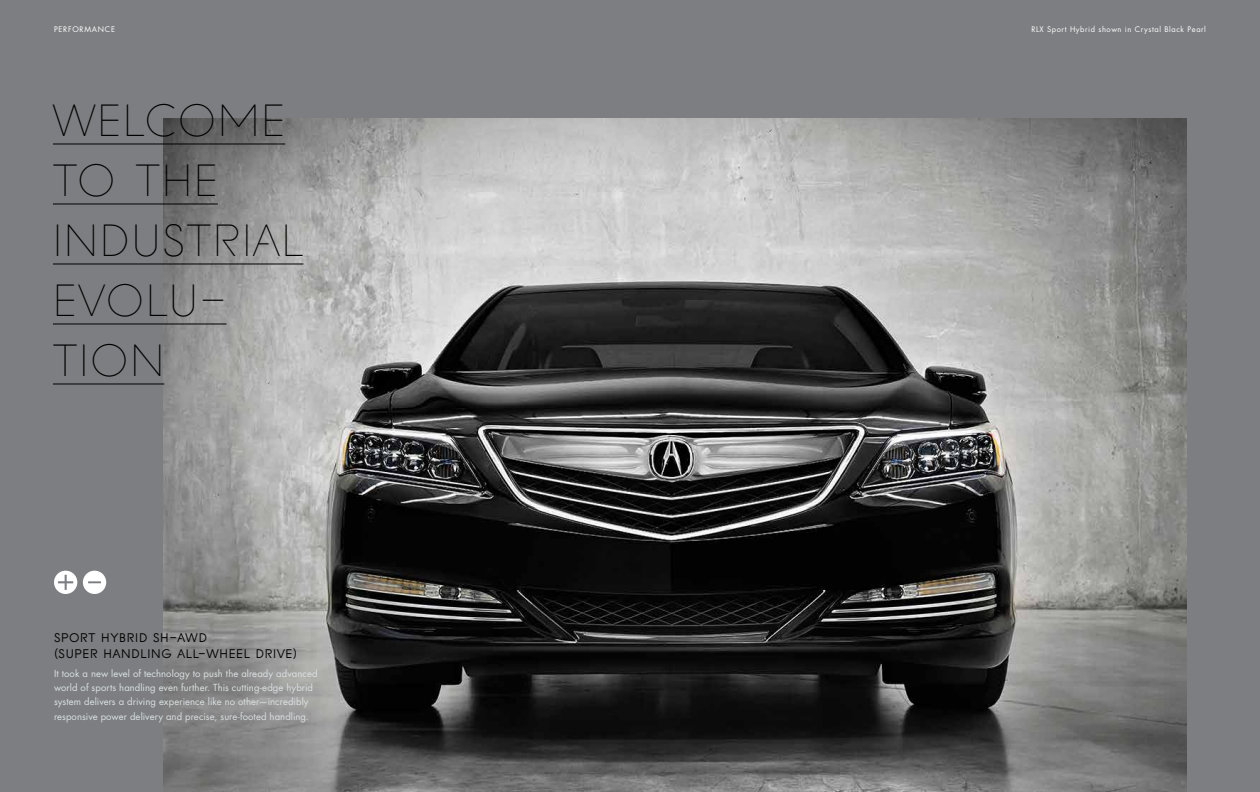
<style>
.page{position:relative;width:1260px;height:792px;background:#7c7e81}
.page>*{position:absolute;margin:0;border:0;box-sizing:border-box;transform-origin:0 0}
.t1{font:300 45px/60px "ACURA";letter-spacing:.05em;color:#000}
.t2{font:12.5px/15.5px "ACURA";letter-spacing:.06em;color:#000}
.t3{font:9.5px/14.5px "Futura Std";letter-spacing:.01em;color:#dbe1e2}
.t4{font:7.5px "Futura Std";letter-spacing:.075em;color:#fff}
</style>
<div class="page">
<img style="left:164px;top:118px;width:1022px;height:674px">
<hr style="left:53px;top:143px;width:232px;height:1px;background:#000">
<hr style="left:53px;top:203px;width:165px;height:1px;background:#000">
<hr style="left:53px;top:263px;width:250px;height:1px;background:#000">
<hr style="left:53px;top:323px;width:174px;height:1px;background:#000">
<hr style="left:53px;top:383px;width:111px;height:1px;background:#000">
<svg style="left:83px;top:571px;width:23px;height:23px"></svg>
<svg style="left:54px;top:571px;width:23px;height:23px"></svg>
<p class="t4" style="left:54px;top:25px;width:7px">performance</p>
<p class="t4" style="left:1031px;top:25px;width:176px">RLX Sport Hybrid shown in Crystal Black Pearl</p>
<h1 class="t1" style="left:53px;top:89px;width:247px">WELCOME<br>TO THE<br>INDUSTRIAL<br>EVOLU-<br>TION</h1>
<h2 class="t2" style="left:54px;top:630px;width:245px">SPORT HYBRID SH -AWD<br>(SUPER HANDLING ALL-WHEEL DRIVE)</h2>
<p class="t3" style="left:54px;top:666px;width:265px">It took a new level of technology to push the already advanced world of sports handling even further. This cutting-edge hybrid system delivers a driving experience like no other—incredibly responsive power delivery and precise, sure-footed handling.</p>
</div>
